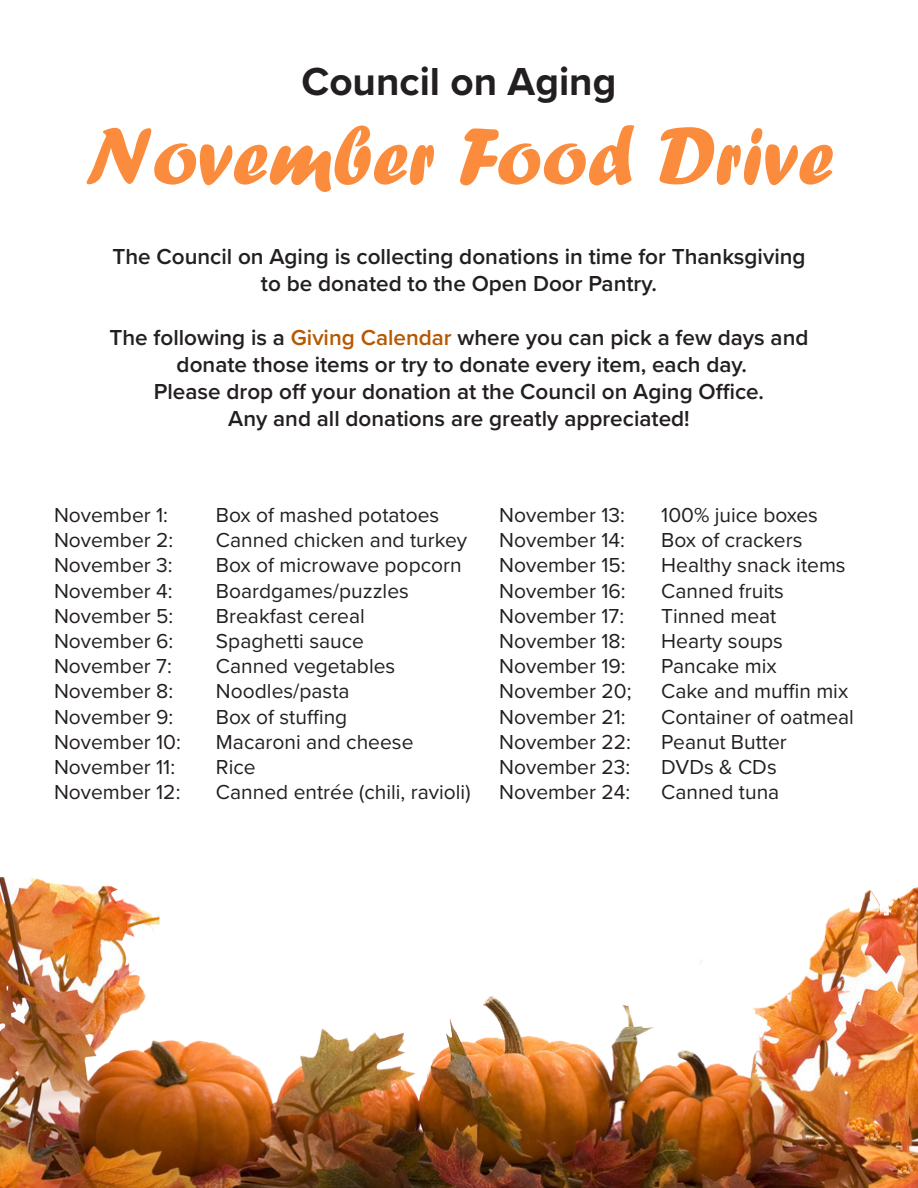
<style>
.page{position:relative;width:918px;height:1188px;background:#fff}
.page>*{position:absolute;margin:0;border:0;box-sizing:border-box;transform-origin:0 0}
.t1{font:84px "Forte";color:#fb8c3d}
.t2{font:700 40.5px "Proxima Nova";color:#231f20}
.t3{font:600 22.5px "Proxima Nova";color:#231f20}
.t4{font:21px "Proxima Nova";color:#231f20}
.s1{color:#b65801}
</style>
<div class="page">
<img style="left:0;top:877px;width:918px;height:311px">
<p class="t2" style="left:302px;top:51px;width:316px">Council on Aging</p>
<p class="t1" style="left:85px;top:108px;width:750px">November Food Drive</p>
<p class="t3" style="left:112px;top:240px;width:695px">The Council on Aging is collecting donations in time for Thanksgiving</p>
<p class="t3" style="left:261px;top:267px;width:398px">to be donated to the Open Door Pantry.</p>
<p class="t3" style="left:110px;top:321px;width:701px">The following is a <span class="s1">Giving Calendar</span> where you can pick a few days and</p>
<p class="t3" style="left:177px;top:348px;width:572px">donate those items or try to donate every item, each day.</p>
<p class="t3" style="left:154px;top:375px;width:612px">Please drop off your donation at the Council on Aging Office.</p>
<p class="t3" style="left:228px;top:402px;width:463px">Any and all donations are greatly appreciated!</p>
<p class="t4" style="left:54px;top:499px;width:116px">November 1:</p>
<p class="t4" style="left:216px;top:499px;width:225px">Box of mashed potatoes</p>
<p class="t4" style="left:54px;top:525px;width:121px">November 2:</p>
<p class="t4" style="left:216px;top:525px;width:253px">Canned chicken and turkey</p>
<p class="t4" style="left:54px;top:550px;width:120px">November 3:</p>
<p class="t4" style="left:216px;top:550px;width:247px">Box of microwave popcorn</p>
<p class="t4" style="left:54px;top:575px;width:120px">November 4:</p>
<p class="t4" style="left:216px;top:575px;width:194px">Boardgames/puzzles</p>
<p class="t4" style="left:54px;top:600px;width:121px">November 5:</p>
<p class="t4" style="left:216px;top:600px;width:150px">Breakfast cereal</p>
<p class="t4" style="left:54px;top:625px;width:121px">November 6:</p>
<p class="t4" style="left:216px;top:625px;width:150px">Spaghetti sauce</p>
<p class="t4" style="left:54px;top:651px;width:119px">November 7:</p>
<p class="t4" style="left:216px;top:651px;width:181px">Canned vegetables</p>
<p class="t4" style="left:54px;top:676px;width:121px">November 8:</p>
<p class="t4" style="left:216px;top:676px;width:135px">Noodles/pasta</p>
<p class="t4" style="left:54px;top:701px;width:121px">November 9:</p>
<p class="t4" style="left:216px;top:701px;width:133px">Box of stuffing</p>
<p class="t4" style="left:54px;top:726px;width:129px">November 10:</p>
<p class="t4" style="left:216px;top:726px;width:199px">Macaroni and cheese</p>
<p class="t4" style="left:54px;top:751px;width:123px">November 11:</p>
<p class="t4" style="left:216px;top:751px;width:41px">Rice</p>
<p class="t4" style="left:54px;top:777px;width:128px">November 12:</p>
<p class="t4" style="left:216px;top:777px;width:256px">Canned entrée (chili, ravioli)</p>
<p class="t4" style="left:499px;top:499px;width:127px">November 13:</p>
<p class="t4" style="left:661px;top:499px;width:158px">100% juice boxes</p>
<p class="t4" style="left:499px;top:525px;width:127px">November 14:</p>
<p class="t4" style="left:661px;top:525px;width:143px">Box of crackers</p>
<p class="t4" style="left:499px;top:550px;width:128px">November 15:</p>
<p class="t4" style="left:661px;top:550px;width:186px">Healthy snack items</p>
<p class="t4" style="left:499px;top:575px;width:128px">November 16:</p>
<p class="t4" style="left:661px;top:575px;width:124px">Canned fruits</p>
<p class="t4" style="left:499px;top:600px;width:126px">November 17:</p>
<p class="t4" style="left:661px;top:600px;width:117px">Tinned meat</p>
<p class="t4" style="left:499px;top:625px;width:128px">November 18:</p>
<p class="t4" style="left:661px;top:625px;width:123px">Hearty soups</p>
<p class="t4" style="left:499px;top:651px;width:128px">November 19:</p>
<p class="t4" style="left:661px;top:651px;width:117px">Pancake mix</p>
<p class="t4" style="left:499px;top:676px;width:134px">November 20;</p>
<p class="t4" style="left:661px;top:676px;width:188px">Cake and muffin mix</p>
<p class="t4" style="left:499px;top:701px;width:128px">November 21:</p>
<p class="t4" style="left:661px;top:701px;width:194px">Container of oatmeal</p>
<p class="t4" style="left:499px;top:726px;width:133px">November 22:</p>
<p class="t4" style="left:661px;top:726px;width:127px">Peanut Butter</p>
<p class="t4" style="left:499px;top:751px;width:133px">November 23:</p>
<p class="t4" style="left:661px;top:751px;width:117px">DVDs &amp; CDs</p>
<p class="t4" style="left:499px;top:777px;width:133px">November 24:</p>
<p class="t4" style="left:661px;top:777px;width:120px">Canned tuna</p>
</div>
